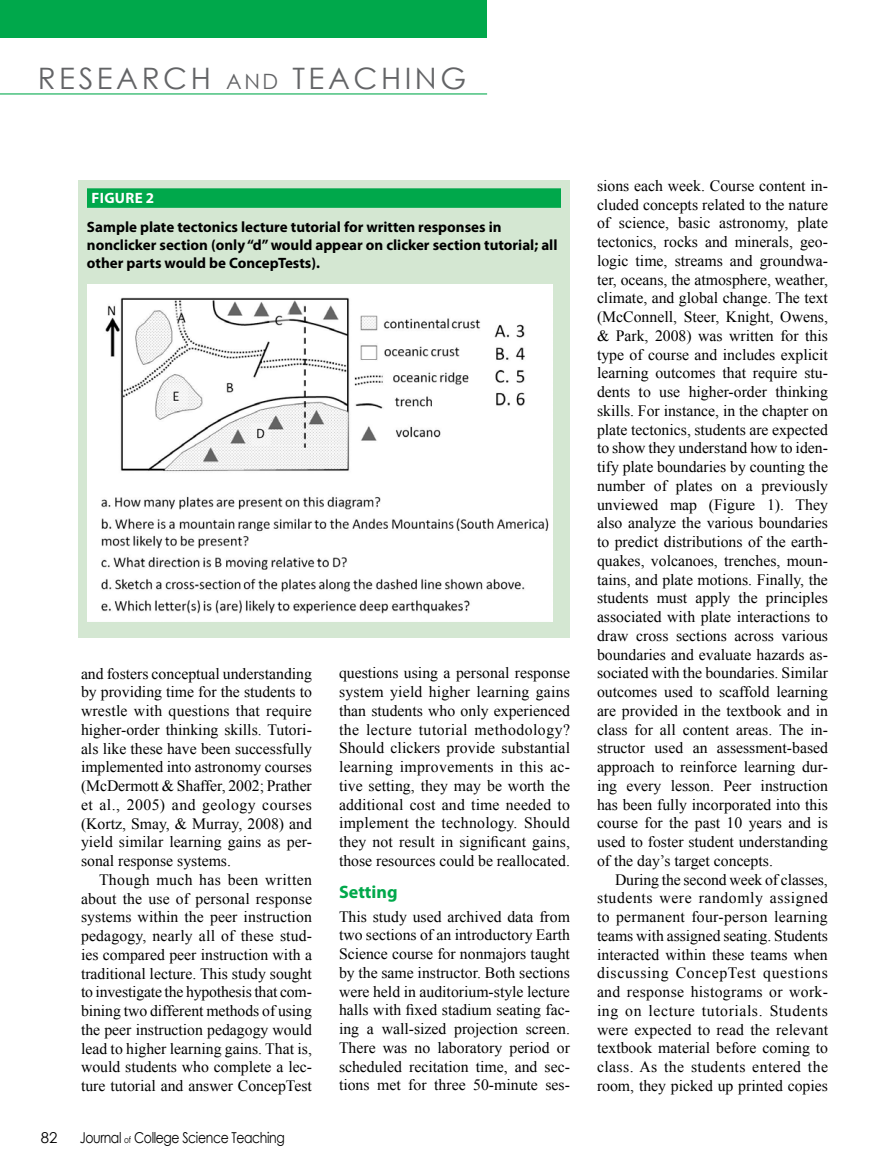
<style>
.page{position:relative;width:891px;height:1175px;background:#fff}
.page>*{position:absolute;margin:0;border:0;box-sizing:border-box;transform-origin:0 0}
.t1{font:29.55px "Century Gothic";color:#636466}
.t2{font:21.15px "Century Gothic";color:#636466}
.t3{font:700 18px "Myriad Pro";color:#00a84b}
.t4{font:15.75px/18.8px "Times New Roman";color:#000;text-align:justify}
.t5{font:700 15px/18px "Myriad Pro";color:#000}
.t6{font:15px "Century Gothic";letter-spacing:-.03em;color:#000;scale:.83 1}
.t7{font:700 15px "Myriad Pro";letter-spacing:.02em;color:#fff}
.t8{font:15px "Century Gothic";letter-spacing:-.03em;color:#000}
.s1{font-size:9px}
</style>
<div class="page">
<div style="left:0;top:0;width:486px;height:38px;background:#00a84b"></div>
<hr style="left:0;top:93px;width:487px;height:1px;background:#00a84b">
<div style="left:78px;top:180px;width:492px;height:458px;background:#d4e7d2"></div>
<div style="left:87px;top:188px;width:474px;height:20px;background:#00a84b"></div>
<img style="left:87px;top:285px;width:466px;height:337px">
<h1 class="t1" style="left:38px;top:58px;width:22px">research</h1>
<h2 class="t2" style="left:226px;top:67px;width:18px">and</h2>
<h1 class="t1" style="left:293px;top:58px;width:23px">teaching</h1>
<p class="t7" style="left:92px;top:188px;width:64px">Figure 2</p>
<p class="t5" style="left:87px;top:217px;width:472px">Sample plate tectonics lecture tutorial for written responses in nonclicker section (only “d” would appear on clicker section tutorial; all other parts would be ConcepTests).</p>
<p class="t4" style="left:81px;top:663px;width:233px">and fosters conceptual understanding by providing time for the students to wrestle with questions that require higher-order thinking skills. Tutori&shy;als like these have been successfully implemented into astronomy courses (McDermott &amp; Shaffer, 2002; Prather et al., 2005) and geology courses (Kortz, Smay, &amp; Murray, 2008) and yield similar learning gains as per&shy;sonal response systems.</p>
<p class="t4" style="left:81px;top:870px;width:233px;text-indent:18px">Though much has been written about the use of personal response systems within the peer instruction pedagogy, nearly all of these stud&shy;ies compared peer instruction with a traditional lecture. This study sought to investigate the hypothesis that com&shy;bining two different methods of using the peer instruction pedagogy would lead to higher learning gains. That is, would students who complete a lec&shy;ture tutorial and answer ConcepTest</p>
<p class="t8" style="left:41px;top:1127px;width:18px">82</p>
<p class="t6" style="left:80px;top:1127px;width:249px">Journal <span class="s1">of</span> College Science Teaching</p>
<p class="t4" style="left:339px;top:663px;width:233px">questions using a personal response system yield higher learning gains than students who only experienced the lecture tutorial methodology?<br>Should clickers provide substantial learning improvements in this ac&shy;tive setting, they may be worth the additional cost and time needed to implement the technology. Should they not result in significant gains, those resources could be reallocated.</p>
<p class="t3" style="left:339px;top:879px;width:60px">Setting</p>
<p class="t4" style="left:339px;top:906px;width:233px">This study used archived data from two sections of an introductory Earth Science course for nonmajors taught by the same instructor. Both sections were held in auditorium-style lecture halls with fixed stadium seating fac&shy;ing a wall-sized projection screen.<br>There was no laboratory period or scheduled recitation time, and sec&shy;tions met for three 50-minute ses-</p>
<p class="t4" style="left:597px;top:176px;width:233px">sions each week. Course content in&shy;cluded concepts related to the nature of science, basic astronomy, plate tectonics, rocks and minerals, geo&shy;logic time, streams and groundwa&shy;ter, oceans, the atmosphere, weather, climate, and global change. The text (McConnell, Steer, Knight, Owens, &amp; Park, 2008) was written for this type of course and includes explicit learning outcomes that require stu&shy;dents to use higher-order thinking skills. For instance, in the chapter on plate tectonics, students are expected to show they understand how to iden&shy;tify plate boundaries by counting the number of plates on a previously unviewed map (Figure 1). They also analyze the various boundaries to predict distributions of the earth&shy;quakes, volcanoes, trenches, moun&shy;tains, and plate motions. Finally, the students must apply the principles associated with plate interactions to draw cross sections across various boundaries and evaluate hazards as&shy;sociated with the boundaries. Similar outcomes used to scaffold learning are provided in the textbook and in class for all content areas. The in&shy;structor used an assessment-based approach to reinforce learning dur&shy;ing every lesson. Peer instruction has been fully incorporated into this course for the past 10 years and is used to foster student understanding of the day’s target concepts.</p>
<p class="t4" style="left:597px;top:869px;width:233px;text-indent:18px">During the second week of classes, students were randomly assigned to permanent four-person learning teams with assigned seating. Students interacted within these teams when discussing ConcepTest questions and response histograms or work&shy;ing on lecture tutorials. Students were expected to read the relevant textbook material before coming to class. As the students entered the room, they picked up printed copies</p>
</div>
